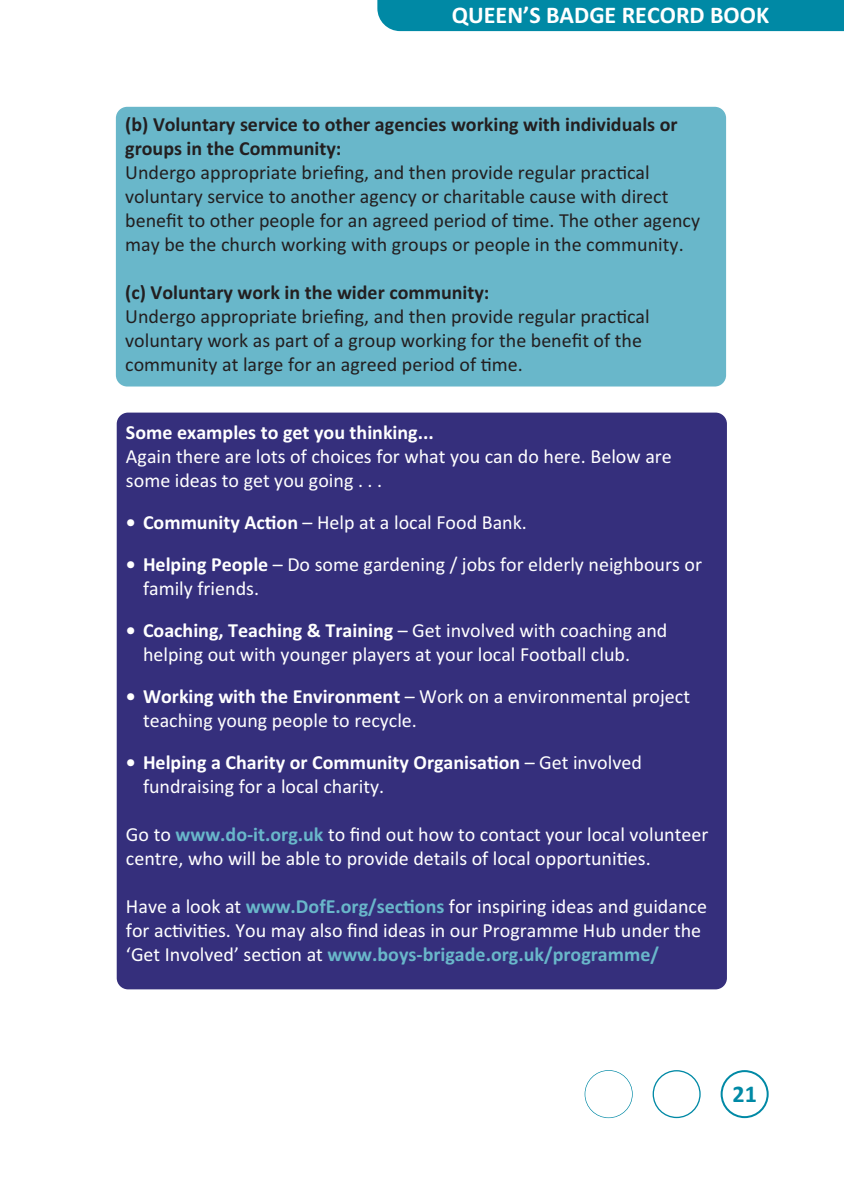
<style>
.page{position:relative;width:844px;height:1191px;background:#fff}
.page>*{position:absolute;margin:0;border:0;box-sizing:border-box;transform-origin:0 0}
.t1{font:700 24px "Calibri";color:#fff}
.t2{font:700 24px "Calibri";color:#0089a5}
.t3{font:20px/24px "Calibri";color:#fff}
.t4{font:20px/24px "Calibri";color:#231f20}
.t5{font:700 20px/24px "Calibri";color:#231f20}
.t6{font:700 20px "Calibri";color:#fff}
.s1{font-weight:700}
.s2{font-weight:700;color:#69b7ca}
</style>
<div class="page">
<div style="left:117px;top:412px;width:609px;height:577px;background:#352f7c;border-radius:11px"></div>
<div style="left:116px;top:107px;width:609px;height:279px;background:#69b7ca;border-radius:11px"></div>
<div style="left:584px;top:1070px;width:48px;height:48px;border:1px solid #0089a5;border-radius:50%"></div>
<svg style="left:652px;top:1070px;width:48px;height:48px"></svg>
<svg style="left:720px;top:1070px;width:48px;height:48px"></svg>
<div style="left:377px;top:0;width:466px;height:31px;background:#0089a5"></div>
<p class="t1" style="left:451px;top:7px;width:319px">QUEEN’S BADGE RECORD BOOK</p>
<p class="t5" style="left:125px;top:114px;width:553px">(b) Voluntary service to other agencies working with individuals or groups in the Community:</p>
<p class="t4" style="left:125px;top:162px;width:576px">Undergo appropriate briefing, and then provide regular practical voluntary service to another agency or charitable cause with direct benefit to other people for an agreed period of time. The other agency may be the church working with groups or people in the community.</p>
<p class="t5" style="left:125px;top:282px;width:365px">(c) Voluntary work in the wider community:</p>
<p class="t4" style="left:125px;top:306px;width:526px">Undergo appropriate briefing, and then provide regular practical voluntary work as part of a group working for the benefit of the community at large for an agreed period of time.</p>
<p class="t6" style="left:126px;top:425px;width:309px">Some examples to get you thinking...</p>
<p class="t3" style="left:126px;top:445px;width:547px">Again there are lots of choices for what you can do here. Below are some ideas to get you going . . .</p>
<p class="t3" style="left:126px;top:511px;width:402px"><span class="s1">• Community Action</span> – Help at a local Food Bank.</p>
<p class="t3" style="left:143px;top:553px;width:560px;text-indent:-17px"><span class="s1">• Helping People</span> – Do some gardening / jobs for elderly neighbours or family friends.</p>
<p class="t3" style="left:143px;top:619px;width:525px;text-indent:-17px"><span class="s1">• Coaching, Teaching &amp; Training</span> – Get involved with coaching and helping out with younger players at your local Football club.</p>
<p class="t3" style="left:143px;top:685px;width:548px;text-indent:-17px"><span class="s1">• Working with the Environment</span> – Work on a environmental project teaching young people to recycle.</p>
<p class="t3" style="left:143px;top:751px;width:500px;text-indent:-17px"><span class="s1">• Helping a Charity or Community Organisation</span> – Get involved fundraising for a local charity.</p>
<p class="t3" style="left:126px;top:823px;width:583px">Go to <span class="s2">www.do-it.org.uk</span> to find out how to contact your local volunteer centre, who will be able to provide details of local opportunities.</p>
<p class="t3" style="left:126px;top:895px;width:582px">Have a look at <span class="s2">www.DofE.org/sections</span> for inspiring ideas and guidance for activities. You may also find ideas in our Programme Hub under the ‘Get Involved’ section at <span class="s2">www.boys-brigade.org.uk/programme/</span></p>
<p class="t2" style="left:732px;top:1085px;width:26px">21</p>
</div>
